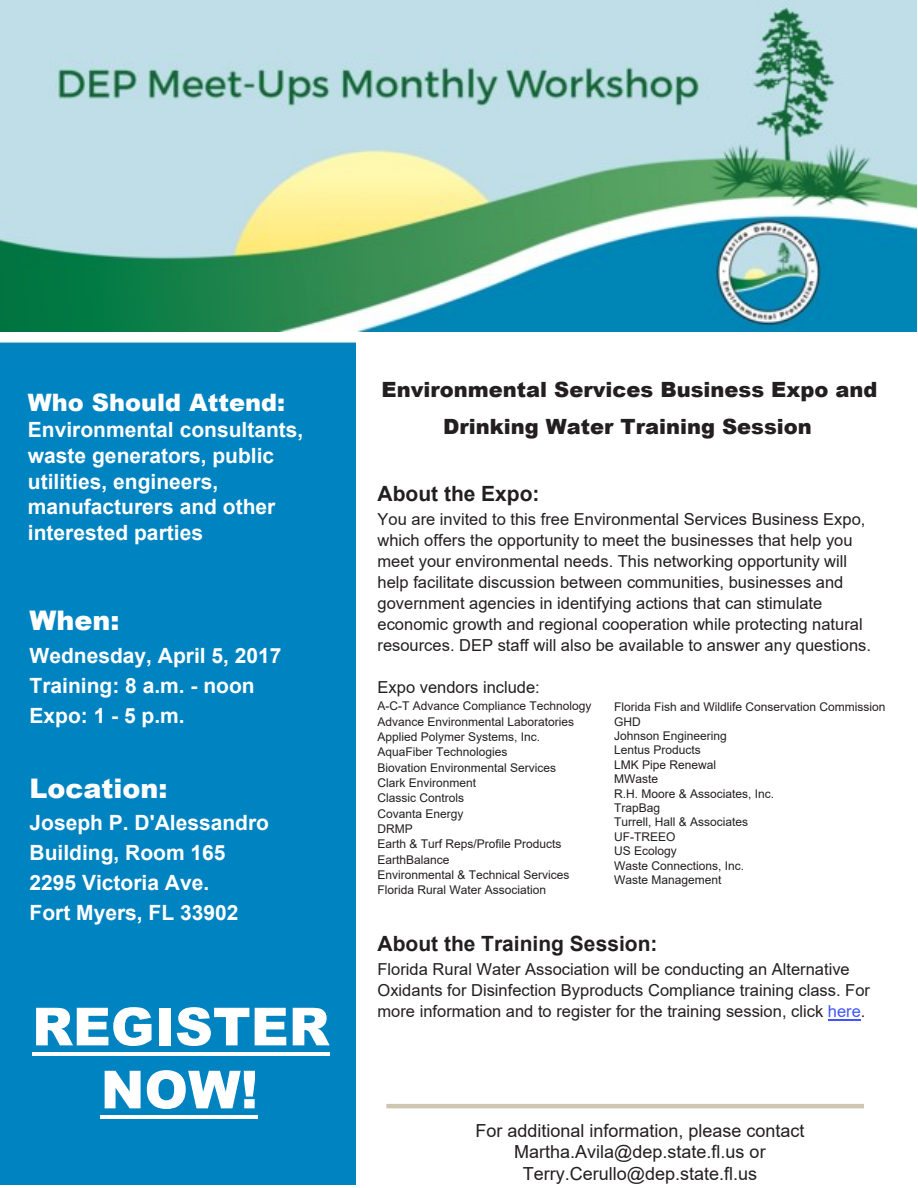
<style>
.page{position:relative;width:918px;height:1188px;background:#fff}
.page>*{position:absolute;margin:0;border:0;box-sizing:border-box;transform-origin:0 0}
.t1{font:900 52.5px/63px "Arial";color:#fff;text-align:center}
.t2{font:900 27px "Arial";color:#fff}
.t3{font:900 24px "Arial";color:#fff}
.t4{font:700 21px/30px "Arial";color:#fff}
.t5{font:900 21px/37px "Arial";color:#231f20;text-align:center}
.t6{font:700 21px "Arial";color:#231f20}
.t7{font:18px/21.6px "Arial";color:#231f20;text-align:center}
.t8{font:16.5px/21px "Arial";color:#231f20}
.t9{font:12px/15.3px "Arial";color:#231f20}
.s1{color:#4055ff}
</style>
<div class="page">
<div style="left:0;top:341px;width:355px;height:843px;background:#0083c1"></div>
<img style="left:0;top:1px;width:917px;height:330px">
<hr style="left:386px;top:1104px;width:478px;height:4px;background:#cfc6b2">
<hr style="left:32px;top:1053px;width:298px;height:3px;background:#fff">
<hr style="left:101px;top:1116px;width:157px;height:3px;background:#fff">
<hr style="left:828px;top:1019px;width:33px;height:1px;background:#4055ff">
<p class="t3" style="left:28px;top:385px;width:259px">Who Should Attend:</p>
<p class="t4" style="left:28px;top:417px;width:277px;line-height:25.7px">Environmental consultants, waste generators, public utilities, engineers, manufacturers and other interested parties</p>
<p class="t2" style="left:30px;top:601px;width:92px">When:</p>
<p class="t4" style="left:30px;top:640px;width:254px">Wednesday, April 5, 2017<br>Training: 8 a.m. - noon<br>Expo: 1 - 5 p.m.</p>
<p class="t2" style="left:30px;top:768px;width:140px">Location:</p>
<p class="t4" style="left:30px;top:808px;width:241px">Joseph P. D'Alessandro<br>Building, Room 165<br>2295 Victoria Ave.<br>Fort Myers, FL 33902</p>
<p class="t1" style="left:32px;top:993px;width:299px">REGISTER<br>NOW!</p>
<p class="t5" style="left:382px;top:371px;width:497px">Environmental Services Business Expo and<br>Drinking Water Training Session</p>
<p class="t6" style="left:378px;top:478px;width:164px">About the Expo:</p>
<p class="t8" style="left:378px;top:508px;width:495px">You are invited to this free Environmental Services Business Expo, which offers the opportunity to meet the businesses that help you meet your environmental needs. This networking opportunity will help facilitate discussion between communities, businesses and government agencies in identifying actions that can stimulate economic growth and regional cooperation while protecting natural resources. DEP staff will also be available to answer any questions.</p>
<p class="t8" style="left:378px;top:677px;width:164px">Expo vendors include:</p>
<p class="t9" style="left:378px;top:698px;width:216px">A-C-T Advance Compliance Technology<br>Advance Environmental Laboratories<br>Applied Polymer Systems, Inc.<br>AquaFiber Technologies<br>Biovation Environmental Services<br>Clark Environment<br>Classic Controls<br>Covanta Energy<br>DRMP<br>Earth &amp; Turf Reps/Profile Products<br>EarthBalance<br>Environmental &amp; Technical Services<br>Florida Rural Water Association</p>
<p class="t9" style="left:614px;top:700px;width:273px;line-height:14.4px">Florida Fish and Wildlife Conservation Commission<br>GHD<br>Johnson Engineering<br>Lentus Products<br>LMK Pipe Renewal<br>MWaste<br>R.H. Moore &amp; Associates, Inc.<br>TrapBag<br>Turrell, Hall &amp; Associates<br>UF-TREEO<br>US Ecology<br>Waste Connections, Inc.<br>Waste Management</p>
<p class="t6" style="left:378px;top:929px;width:281px">About the Training Session:</p>
<p class="t8" style="left:378px;top:958px;width:494px">Florida Rural Water Association will be conducting an Alternative<br>Oxidants for Disinfection Byproducts Compliance training class. For more information and to register for the training session, click <span class="s1">here</span>.</p>
<p class="t7" style="left:475px;top:1120px;width:331px">For additional information, please contact<br>Martha.Avila@dep.state.fl.us or<br>Terry.Cerullo@dep.state.fl.us</p>
</div>
